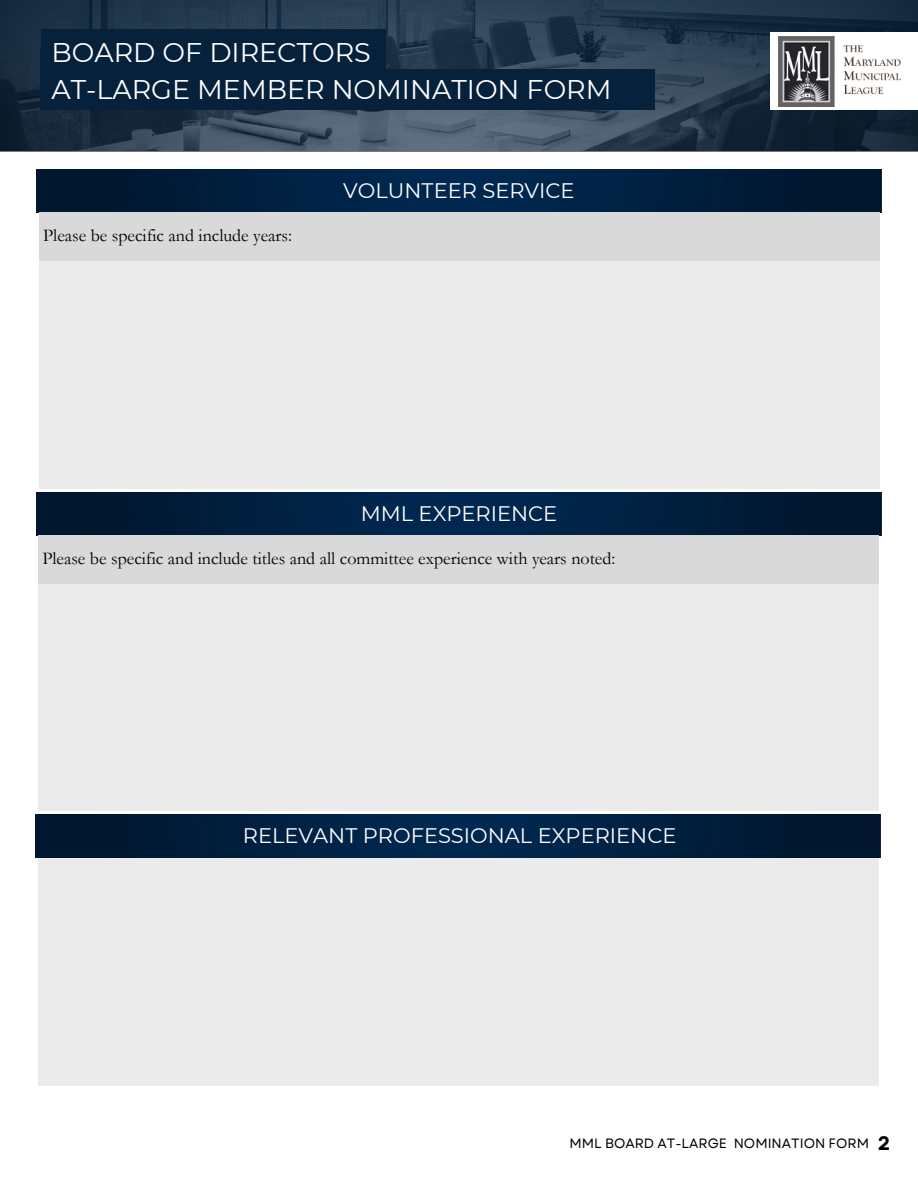
<style>
.page{position:relative;width:918px;height:1188px;background:#fff}
.page>*{position:absolute;margin:0;border:0;box-sizing:border-box;transform-origin:0 0}
.t1{font:27px/37.2px "Montserrat";color:#fff}
.t2{font:21px "Montserrat";color:#fff}
.t3{font:18px "Garamond";color:#000}
.t4{font:13.5px "Garet";color:#000}
.s1{font-weight:700;font-size:19.5px}
</style>
<div class="page">
<svg style="left:0;top:0;width:918px;height:151px;background:#2a3c4f"></svg>
<div style="left:42px;top:29px;width:344px;height:63px;background:#06213b"></div>
<div style="left:41px;top:47px;width:344px;height:63px;background:#06213b"></div>
<div style="left:375px;top:69px;width:279px;height:41px;background:#06213b"></div>
<div style="left:771px;top:33px;width:147px;height:77px;background:#fff"></div>
<img style="left:843px;top:45px;width:57px;height:50px">
<img style="left:779px;top:36px;width:56px;height:70px">
<img style="left:36px;top:492px;width:845px;height:43px">
<img style="left:36px;top:170px;width:845px;height:42px">
<div style="left:39px;top:213px;width:840px;height:48px;background:#d9d9d9"></div>
<div style="left:39px;top:261px;width:840px;height:228px;background:#ebebeb"></div>
<div style="left:38px;top:584px;width:841px;height:227px;background:#ebebeb"></div>
<div style="left:38px;top:535px;width:841px;height:49px;background:#d9d9d9"></div>
<img style="left:36px;top:815px;width:845px;height:42px">
<div style="left:38px;top:858px;width:841px;height:227px;background:#ebebeb"></div>
<h1 class="t1" style="left:51px;top:33px;width:562px">BOARD OF DIRECTORS<br>AT-LARGE MEMBER NOMINATION FORM</h1>
<p class="t3" style="left:43px;top:225px;width:250px">Please be specific and include years:</p>
<p class="t2" style="left:343px;top:178px;width:233px">VOLUNTEER SERVICE</p>
<p class="t2" style="left:361px;top:500px;width:198px">MML EXPERIENCE</p>
<p class="t3" style="left:42px;top:548px;width:574px">Please be specific and include titles and all committee experience with years noted:</p>
<p class="t2" style="left:243px;top:823px;width:435px">RELEVANT PROFESSIONAL EXPERIENCE</p>
<p class="t4" style="left:569px;top:1133px;width:322px">MML BOARD AT-LARGE NOMINATION FORM <span class="s1">2</span></p>
</div>
